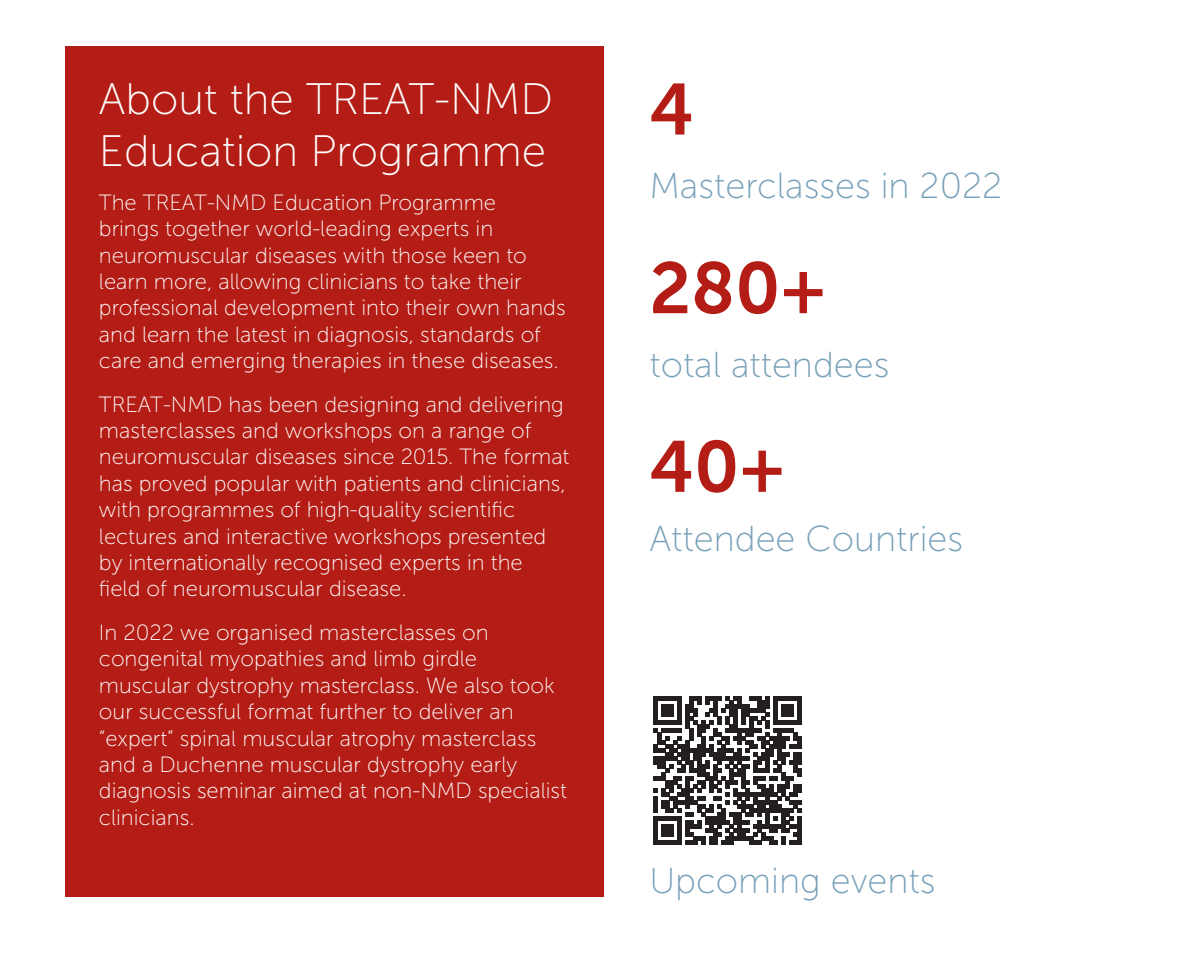
<style>
.page{position:relative;width:1191px;height:964px;background:#fff}
.page>*{position:absolute;margin:0;border:0;box-sizing:border-box;transform-origin:0 0}
.t1{font:72px "Museo Sans 700";color:#b41d15}
.Body_text{font:44px/52.8px "Museo Sans 100";color:#fff}
.t2{font:36px "Museo Sans 100";color:#78a1b9}
.Body_text-2{font:22px/26.4px "Museo Sans 100";color:#fff}
</style>
<div class="page">
<div style="left:65px;top:47px;width:538px;height:850px;background:#b41d15"></div>
<hr style="left:1190px;top:0;width:1px;height:516px;background:#78a1b9">
<hr style="left:1190px;top:510px;width:1px;height:454px;background:#00446a">
<svg style="left:653px;top:696px;width:148px;height:148px"></svg>
<hr style="left:797px;top:816px;width:4px;height:28px;background:#231f20">
<p class="Body_text" style="left:99px;top:73px;width:456px">About the TREAT-NMD<br>Education Programme</p>
<p class="Body_text-2" style="left:99px;top:189px;width:468px">The TREAT-NMD Education Programme<br>brings together world-leading experts in neuromuscular diseases with those keen to learn more, allowing clinicians to take their professional development into their own hands and learn the latest in diagnosis, standards of care and emerging therapies in these diseases.</p>
<p class="Body_text-2" style="left:99px;top:391px;width:472px">TREAT-NMD has been designing and delivering masterclasses and workshops on a range of neuromuscular diseases since 2015. The format has proved popular with patients and clinicians, with programmes of high-quality scientific lectures and interactive workshops presented by internationally recognised experts in the field of neuromuscular disease.</p>
<p class="Body_text-2" style="left:99px;top:619px;width:469px">In 2022 we organised masterclasses on congenital myopathies and limb girdle muscular dystrophy masterclass. We also took our successful format further to deliver an “expert” spinal muscular atrophy masterclass and a Duchenne muscular dystrophy early diagnosis seminar aimed at non-NMD specialist clinicians.</p>
<p class="t1" style="left:649px;top:70px;width:46px">4</p>
<p class="t2" style="left:649px;top:167px;width:354px">Masterclasses in 2022</p>
<p class="t1" style="left:649px;top:248px;width:178px">280+</p>
<p class="t2" style="left:649px;top:345px;width:242px">total attendees</p>
<p class="t1" style="left:649px;top:427px;width:137px">40+</p>
<p class="t2" style="left:649px;top:519px;width:315px">Attendee Countries</p>
<p class="t2" style="left:649px;top:861px;width:288px">Upcoming events</p>
</div>
